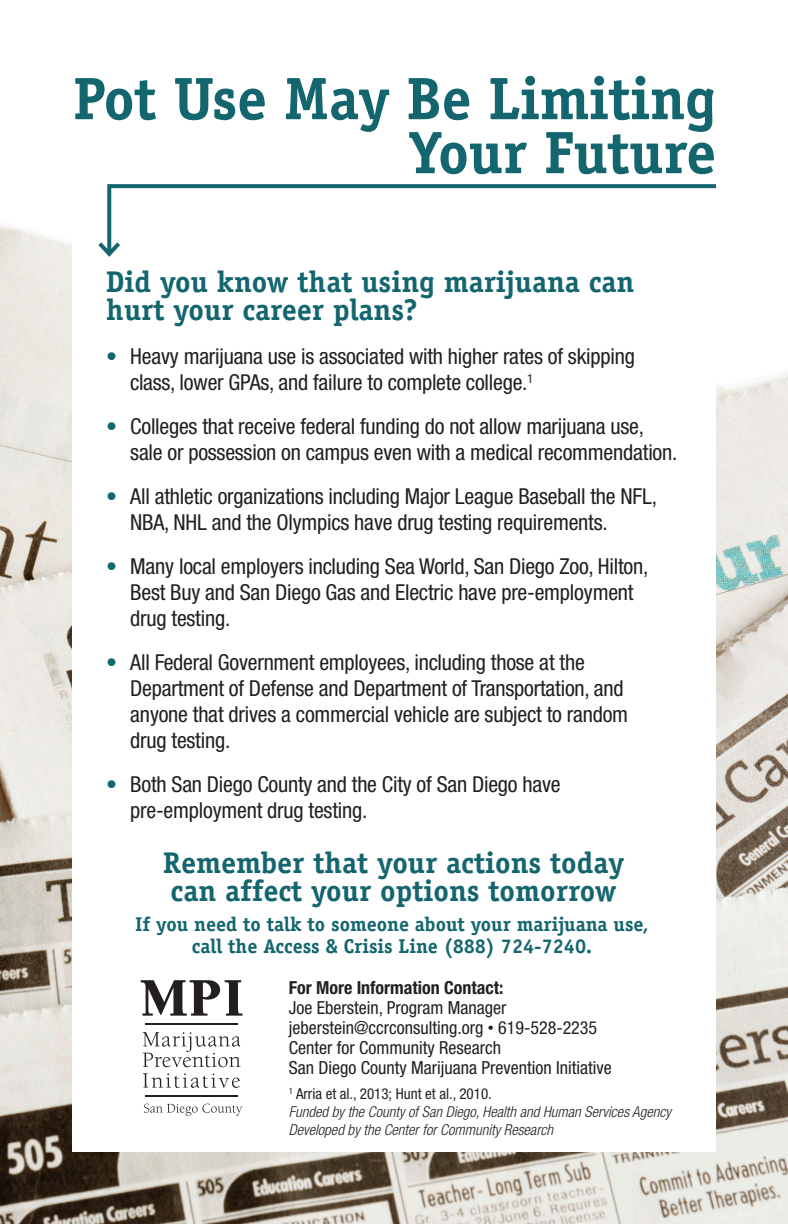
<style>
.page{position:relative;width:788px;height:1224px;background:#fff}
.page>*{position:absolute;margin:0;border:0;box-sizing:border-box;transform-origin:0 0}
.t1{font:700 60px/54px "Officina Serif";letter-spacing:-.01em;color:#13656e;text-align:right}
.t2{font:700 30px/28px "Officina Serif";color:#13656e}
.t3{font:condensed 22px/26px "Helvetica Neue";letter-spacing:-.01em;color:#231f20}
.t4{font:700 20px/22px "Officina Serif";color:#13656e;text-align:center}
.t5{font:condensed 18px/20px "Helvetica Neue";color:#231f20}
.t6{font:italic 300 condensed 15px "Helvetica Neue";color:#231f20}
.t7{font:condensed 15px "Helvetica Neue";color:#231f20}
.s1{color:#13656e}
.s2{font-weight:700}
.s3{font-size:12px}
</style>
<div class="page">
<img style="left:0;top:225px;width:788px;height:999px">
<div style="left:72px;top:72px;width:644px;height:1080px;background:#fff"></div>
<svg style="left:111px;top:184px;width:605px;height:4px;fill:#13656e"></svg>
<svg style="left:107px;top:184px;width:4px;height:54px"></svg>
<svg style="left:98px;top:238px;width:22px;height:19px"></svg>
<svg style="left:141px;top:980px;width:101px;height:36px"></svg>
<svg style="left:143px;top:1032px;width:97px;height:35px"></svg>
<svg style="left:143px;top:1073px;width:97px;height:15px"></svg>
<hr style="left:146px;top:1023px;width:92px;height:2px;background:#231f20">
<hr style="left:146px;top:1096px;width:92px;height:1px;background:#231f20">
<svg style="left:144px;top:1104px;width:98px;height:12px"></svg>
<p class="t1" style="left:73px;top:71px;width:644px">Pot Use May Be Limiting<br>Your Future</p>
<p class="t2" style="left:106px;top:267px;width:529px">Did you know that using marijuana can hurt your career plans?</p>
<p class="t3" style="left:130px;top:343px;width:506px;text-indent:-24px"><span class="s1">•</span> Heavy marijuana use is associated with higher rates of skipping class, lower GPAs, and failure to complete college.<sup>1</sup></p>
<p class="t3" style="left:130px;top:413px;width:548px;text-indent:-24px"><span class="s1">•</span> Colleges that receive federal funding do not allow marijuana use, sale or possession on campus even with a medical recommendation.</p>
<p class="t3" style="left:130px;top:483px;width:528px;text-indent:-24px"><span class="s1">•</span> All athletic organizations including Major League Baseball the NFL,<br>NBA, NHL and the Olympics have drug testing requirements.</p>
<p class="t3" style="left:130px;top:553px;width:519px;text-indent:-24px"><span class="s1">•</span> Many local employers including Sea World, San Diego Zoo, Hilton,<br>Best Buy and San Diego Gas and Electric have pre-employment drug testing.</p>
<p class="t3" style="left:130px;top:649px;width:499px;text-indent:-24px"><span class="s1">•</span> All Federal Government employees, including those at the Department of Defense and Department of Transportation, and anyone that drives a commercial vehicle are subject to random drug testing.</p>
<p class="t3" style="left:130px;top:771px;width:432px;text-indent:-24px"><span class="s1">•</span> Both San Diego County and the City of San Diego have pre-employment drug testing.</p>
<p class="t2" style="left:163px;top:849px;width:463px">Remember that your actions today can affect your options tomorrow</p>
<p class="t4" style="left:135px;top:913px;width:515px">If you need to talk to someone about your marijuana use, call the Access &amp; Crisis Line (888) 724-7240.</p>
<p class="t5" style="left:289px;top:978px;width:219px"><span class="s2">For More Information Contact:<br></span>Joe Eberstein, Program Manager</p>
<p class="t5" style="left:289px;top:1018px;width:310px">jeberstein@ccrconsulting.org <span class="s3">•</span> 619-528-2235<br>Center for Community Research</p>
<p class="t5" style="left:289px;top:1058px;width:324px">San Diego County Marijuana Prevention Initiative</p>
<p class="t7" style="left:289px;top:1085px;width:204px"><sup>1</sup> Arria et al., 2013; Hunt et al., 2010.</p>
<p class="t6" style="left:289px;top:1103px;width:384px">Funded by the County of San Diego, Health and Human Services Agency</p>
<p class="t6" style="left:289px;top:1121px;width:266px">Developed by the Center for Community Research</p>
</div>
